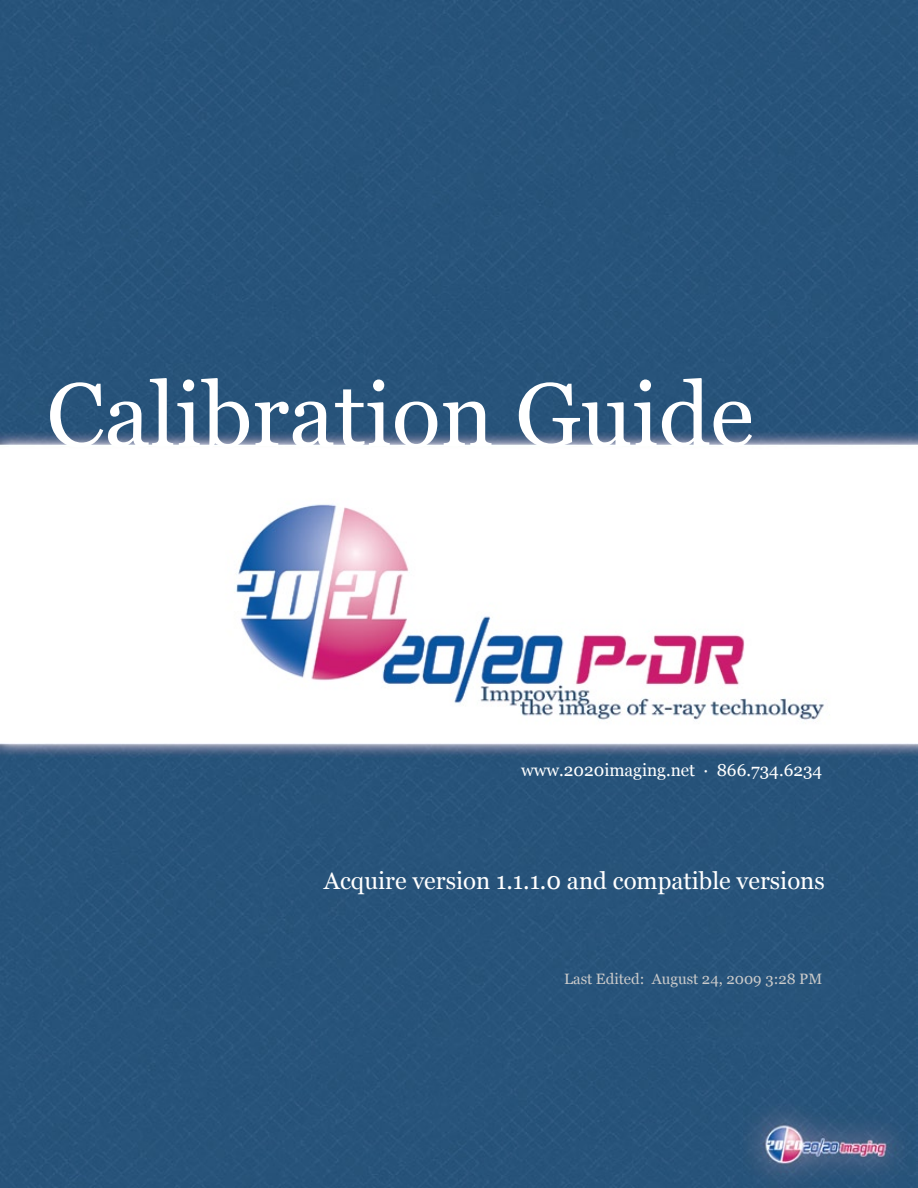
<style>
.page{position:relative;width:918px;height:1188px;background:#fff}
.page>*{position:absolute;margin:0;border:0;box-sizing:border-box;transform-origin:0 0}
.t1{font:90px "Georgia";color:#fff}
.t2{font:24px "Georgia";color:#fff}
.t3{font:17.25px "Georgia";color:#fff}
.t4{font:15px "Georgia";color:#cacaca}
</style>
<div class="page">
<img style="left:0;top:0;width:918px;height:1188px">
<img style="left:208px;top:482px;width:634px;height:253px">
<h1 class="t1" style="left:47px;top:364px;width:709px">Calibration Guide</h1>
<p class="t3" style="left:521px;top:760px;width:303px">www.2020imaging.net ∙ 866.734.6234</p>
<p class="t2" style="left:324px;top:868px;width:502px">Acquire version 1.1.1.0 and compatible versions</p>
<p class="t4" style="left:564px;top:970px;width:260px">Last Edited: August 24, 2009 3:28 PM</p>
</div>
